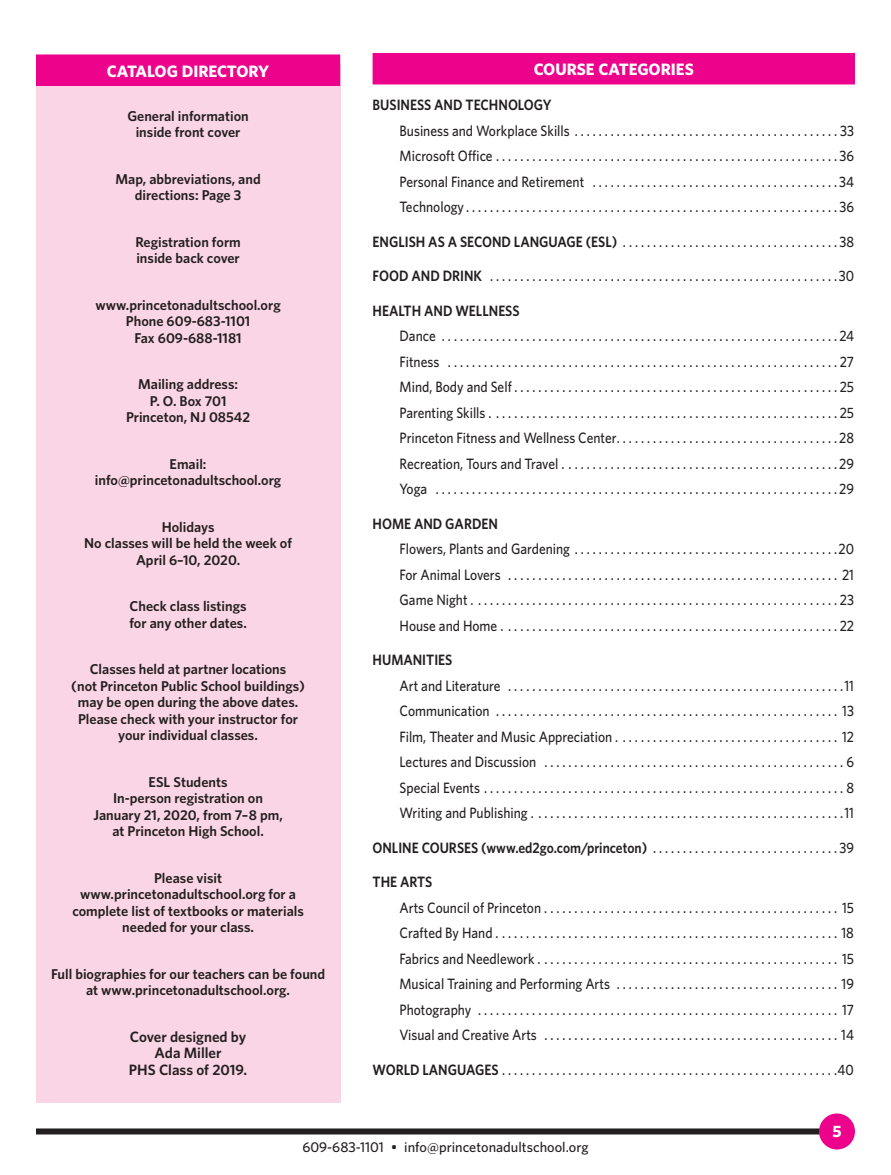
<style>
.page{position:relative;width:891px;height:1175px;background:#fff}
.page>*{position:absolute;margin:0;border:0;box-sizing:border-box;transform-origin:0 0}
.t1{font:700 16.5px "Whitney";letter-spacing:.12em;color:#fff}
.t2{font:500 15px/25.5px "Whitney";color:#231f20;text-align:justify;scale:.9 1}
.t3{font:600 15px "Whitney";color:#231f20;scale:.9 1}
.t4{font:600 15px/16.5px "Whitney";color:#231f20;text-align:center}
.t5{font:600 14.25px/16.5px "Whitney";color:#231f20;text-align:center}
.t6{font:500 14.25px "Whitney";color:#231f20}
.s1{font-weight:600}
.s2{font-weight:500}
</style>
<div class="page">
<div style="left:36px;top:1128px;width:786px;height:6px;background:#231f20"></div>
<div style="left:819px;top:1113px;width:36px;height:36px;background:#ed028c;border-radius:50%"></div>
<div style="left:36px;top:64px;width:304px;height:1038px;background:#fad5e5"></div>
<div style="left:36px;top:54px;width:304px;height:32px;background:#ed028c"></div>
<div style="left:373px;top:53px;width:482px;height:31px;background:#ed028c"></div>
<p class="t1" style="left:107px;top:61px;width:11px">CATALO</p>
<p class="t1" style="left:167px;top:61px;width:43px">G DIRECTOR</p>
<p class="t1" style="left:258px;top:61px;width:13px">Y</p>
<p class="t5" style="left:127px;top:107px;width:123px">General information inside front cover</p>
<p class="t5" style="left:115px;top:170px;width:147px">Map, abbreviations, and directions: Page 3</p>
<p class="t5" style="left:135px;top:233px;width:107px;text-align:left">Registration form inside back cover</p>
<p class="t5" style="left:95px;top:296px;width:187px">www.princetonadultschool.org<br>Phone 609-683-1101<br>Fax 609-688-1181</p>
<p class="t5" style="left:126px;top:375px;width:126px">Mailing address:<br>P. O. Box 701<br>Princeton, NJ 08542</p>
<p class="t5" style="left:95px;top:455px;width:188px">Email: info@princetonadultschool.org</p>
<p class="t5" style="left:84px;top:518px;width:209px">Holidays<br>No classes will be held the week of<br>April 6–10, 2020.</p>
<p class="t5" style="left:129px;top:597px;width:119px;text-align:left">Check class listings for any other dates.</p>
<p class="t5" style="left:71px;top:660px;width:235px">Classes held at partner locations<br>(not Princeton Public School buildings) may be open during the above dates.<br>Please check with your instructor for your individual classes.</p>
<p class="t5" style="left:93px;top:773px;width:191px">ESL Students<br>In-person registration on<br>January 21, 2020, from 7–8 pm, at Princeton High School.</p>
<p class="t5" style="left:72px;top:869px;width:233px">Please visit www.princetonadultschool.org for a complete list of textbooks or materials needed for your class.</p>
<p class="t5" style="left:51px;top:965px;width:276px">Full biographies for our teachers can be found at www.princetonadultschool.org.</p>
<p class="t4" style="left:129px;top:1028px;width:120px">Cover designed by<br>Ada Miller<br>PHS Class of 2019.</p>
<p class="t1" style="left:534px;top:60px;width:160px">COURSE CATEGORIES</p>
<p class="t3" style="left:373px;top:96px;width:200px">BUSINESS AND TECHNOLOGY</p>
<p class="t2" style="left:400px;top:117px;width:507px">Business and Workplace Skills . . . . . . . . . . . . . . . . . . . . . . . . . . . . . . . . . . . . . . . . . . . . 33<br>Microsoft Office . . . . . . . . . . . . . . . . . . . . . . . . . . . . . . . . . . . . . . . . . . . . . . . . . . . . . . . . 36<br>Personal Finance and Retirement . . . . . . . . . . . . . . . . . . . . . . . . . . . . . . . . . . . . . . . . 34<br>Technology . . . . . . . . . . . . . . . . . . . . . . . . . . . . . . . . . . . . . . . . . . . . . . . . . . . . . . . . . . . . . 36</p>
<p class="t2" style="left:373px;top:228px;width:537px"><span class="s1">ENGLISH AS A SECOND LANGUAGE (ESL)</span> . . . . . . . . . . . . . . . . . . . . . . . . . . . . . . . . . . . 38</p>
<p class="t2" style="left:373px;top:263px;width:537px"><span class="s1">FOOD AND DRINK</span> . . . . . . . . . . . . . . . . . . . . . . . . . . . . . . . . . . . . . . . . . . . . . . . . . . . . . . . . . 30</p>
<p class="t3" style="left:373px;top:301px;width:165px">HEALTH AND WELLNESS</p>
<p class="t2" style="left:400px;top:323px;width:507px">Dance . . . . . . . . . . . . . . . . . . . . . . . . . . . . . . . . . . . . . . . . . . . . . . . . . . . . . . . . . . . . . . . . . 24<br>Fitness . . . . . . . . . . . . . . . . . . . . . . . . . . . . . . . . . . . . . . . . . . . . . . . . . . . . . . . . . . . . . . . . 27<br>Mind, Body and Self . . . . . . . . . . . . . . . . . . . . . . . . . . . . . . . . . . . . . . . . . . . . . . . . . . . . . 25<br>Parenting Skills . . . . . . . . . . . . . . . . . . . . . . . . . . . . . . . . . . . . . . . . . . . . . . . . . . . . . . . . . 25<br>Princeton Fitness and Wellness Center . . . . . . . . . . . . . . . . . . . . . . . . . . . . . . . . . . . . 28<br>Recreation, Tours and Travel . . . . . . . . . . . . . . . . . . . . . . . . . . . . . . . . . . . . . . . . . . . . . 29<br>Yoga . . . . . . . . . . . . . . . . . . . . . . . . . . . . . . . . . . . . . . . . . . . . . . . . . . . . . . . . . . . . . . . . . . 29</p>
<p class="t3" style="left:373px;top:514px;width:141px">HOME AND GARDEN</p>
<p class="t2" style="left:400px;top:536px;width:507px">Flowers, Plants and Gardening . . . . . . . . . . . . . . . . . . . . . . . . . . . . . . . . . . . . . . . . . . . 20<br>For Animal Lovers . . . . . . . . . . . . . . . . . . . . . . . . . . . . . . . . . . . . . . . . . . . . . . . . . . . . . . . 21<br>Game Night . . . . . . . . . . . . . . . . . . . . . . . . . . . . . . . . . . . . . . . . . . . . . . . . . . . . . . . . . . . . 23<br>House and Home . . . . . . . . . . . . . . . . . . . . . . . . . . . . . . . . . . . . . . . . . . . . . . . . . . . . . . . 22</p>
<p class="t3" style="left:373px;top:651px;width:90px">HUMANITIES</p>
<p class="t2" style="left:400px;top:672px;width:507px">Art and Literature . . . . . . . . . . . . . . . . . . . . . . . . . . . . . . . . . . . . . . . . . . . . . . . . . . . . . . . 11<br>Communication . . . . . . . . . . . . . . . . . . . . . . . . . . . . . . . . . . . . . . . . . . . . . . . . . . . . . . . . . 13<br>Film, Theater and Music Appreciation . . . . . . . . . . . . . . . . . . . . . . . . . . . . . . . . . . . . . 12<br>Lectures and Discussion . . . . . . . . . . . . . . . . . . . . . . . . . . . . . . . . . . . . . . . . . . . . . . . . . . 6<br>Special Events . . . . . . . . . . . . . . . . . . . . . . . . . . . . . . . . . . . . . . . . . . . . . . . . . . . . . . . . . . . . 8<br>Writing and Publishing . . . . . . . . . . . . . . . . . . . . . . . . . . . . . . . . . . . . . . . . . . . . . . . . . . . 11</p>
<p class="t3" style="left:373px;top:838px;width:537px">ONLINE COURSES (www.ed2go.com/princeton) <span class="s2">. . . . . . . . . . . . . . . . . . . . . . . . . . . . . . 39</span></p>
<p class="t3" style="left:373px;top:873px;width:68px">THE ARTS</p>
<p class="t2" style="left:399px;top:894px;width:507px">Arts Council of Princeton . . . . . . . . . . . . . . . . . . . . . . . . . . . . . . . . . . . . . . . . . . . . . . . . . 15<br>Crafted By Hand . . . . . . . . . . . . . . . . . . . . . . . . . . . . . . . . . . . . . . . . . . . . . . . . . . . . . . . . . 18<br>Fabrics and Needlework . . . . . . . . . . . . . . . . . . . . . . . . . . . . . . . . . . . . . . . . . . . . . . . . . . 15<br>Musical Training and Performing Arts . . . . . . . . . . . . . . . . . . . . . . . . . . . . . . . . . . . . . 19<br>Photography . . . . . . . . . . . . . . . . . . . . . . . . . . . . . . . . . . . . . . . . . . . . . . . . . . . . . . . . . . . . 17<br>Visual and Creative Arts . . . . . . . . . . . . . . . . . . . . . . . . . . . . . . . . . . . . . . . . . . . . . . . . . 14</p>
<p class="t2" style="left:372px;top:1056px;width:536px"><span class="s1">WORLD LANGUAGES</span> . . . . . . . . . . . . . . . . . . . . . . . . . . . . . . . . . . . . . . . . . . . . . . . . . . . . . . . 40</p>
<p class="t1" style="left:832px;top:1121px;width:11px">5</p>
<p class="t6" style="left:302px;top:1138px;width:288px">609-683-1101 • info@princetonadultschool.org</p>
</div>
